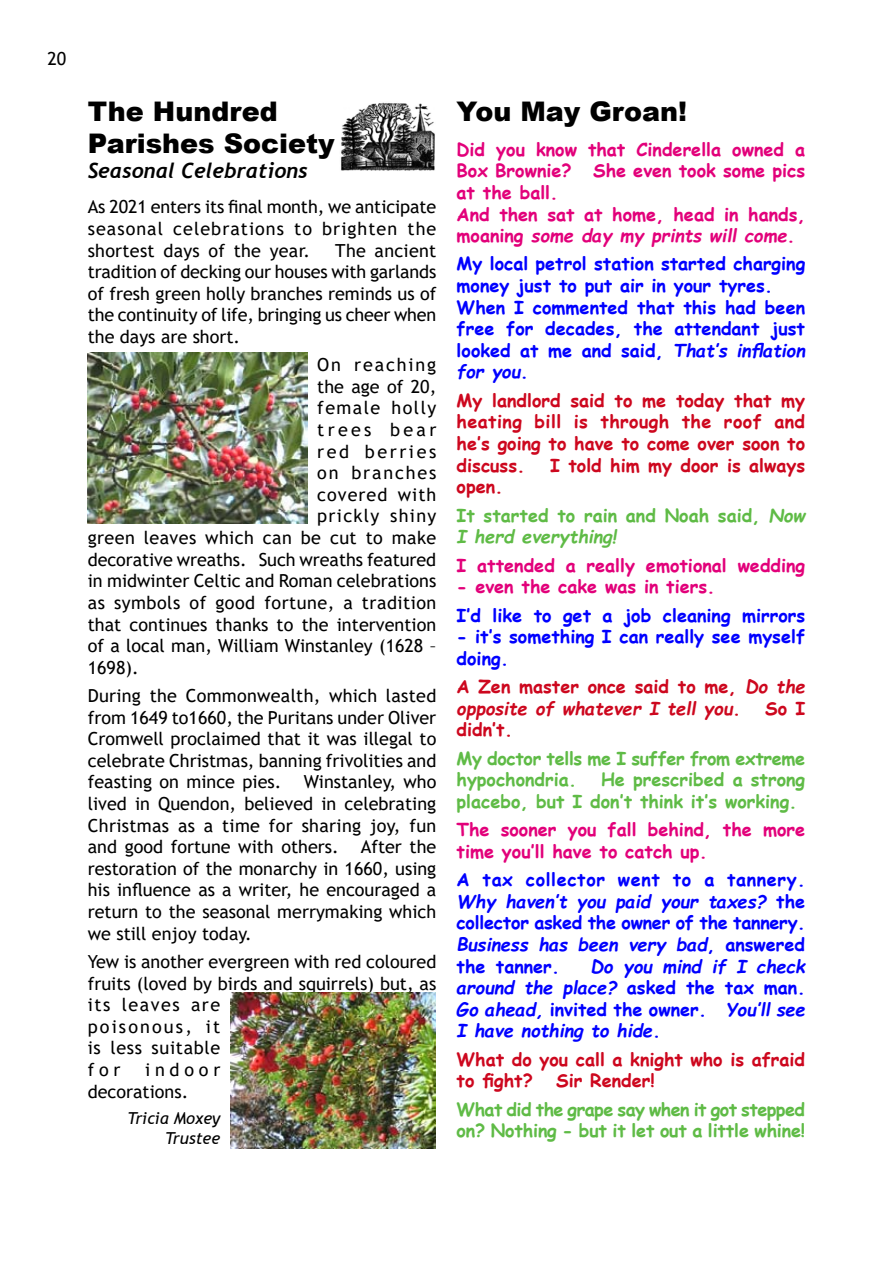
<style>
.page{position:relative;width:893px;height:1263px;background:#fff}
.page>*{position:absolute;margin:0;border:0;box-sizing:border-box;transform-origin:0 0}
.t1{font:900 27px/32.4px "Arial";color:#000}
.t2{font:italic 700 21px "Trebuchet";color:#000}
.t3{font:18px/21.6px "Trebuchet MS";color:#000;text-align:justify}
.t4{font:700 18px/21.6px "Comic Sans MS";color:#00f}
.t5{font:700 18px/21.6px "Comic Sans MS";color:#e2007a}
.t6{font:700 18px/21.6px "Comic Sans MS";color:#cd071e;text-align:justify}
.t7{font:700 18px/21.6px "Comic Sans MS";letter-spacing:-.01em;color:#5fbb46}
.t8{font:italic 700 18px/21.6px "Comic Sans MS";color:#00f;text-align:justify}
.t9{font:700 18px/21.6px "Comic Sans MS";letter-spacing:-.03em;color:#5fbb46}
.t10{font:italic 700 18px/21.6px "Comic Sans MS";color:#cd071e}
.t11{font:18px "Trebuchet MS";letter-spacing:.025em;color:#000}
.t12{font:18px "Trebuchet MS";letter-spacing:.02em;color:#000}
.t13{font:italic 700 18px "Comic Sans MS";color:#5fbb46}
.t14{font:18px "Trebuchet MS";letter-spacing:.075em;color:#000}
.t15{font:18px "Trebuchet MS";letter-spacing:.08em;color:#000}
.t16{font:18px "Trebuchet MS";letter-spacing:.06em;color:#000}
.t17{font:18px "Trebuchet MS";letter-spacing:.105em;color:#000}
.t18{font:18px "Trebuchet MS";letter-spacing:.14em;color:#000}
.t19{font:18px "Trebuchet MS";letter-spacing:.1em;color:#000}
.t20{font:18px "Trebuchet MS";letter-spacing:.185em;color:#000}
.t21{font:italic 16.5px/19.8px "Trebuchet MS";color:#000;text-align:right}
.s1{font-style:italic}
.s2{color:#cd071e}
.s3{font-style:normal}
</style>
<div class="page">
<img style="left:341px;top:102px;width:94px;height:69px">
<img style="left:88px;top:353px;width:219px;height:171px">
<img style="left:230px;top:992px;width:205px;height:156px">
<p class="t3" style="left:48px;top:48px;width:20px">20</p>
<h1 class="t1" style="left:88px;top:94px;width:249px">The Hundred<br>Parishes Society</h1>
<p class="t2" style="left:88px;top:157px;width:222px">Seasonal Celebrations</p>
<p class="t3" style="left:88px;top:196px;width:350px">As 2021 enters its final month, we anticipate seasonal celebrations to brighten the shortest days of the year.</p>
<p class="t3" style="left:88px;top:239px;width:350px;text-indent:248px">The ancient tradition of decking our houses with garlands of fresh green holly branches reminds us of the continuity of life, bringing us cheer when the days are short.</p>
<p class="t17" style="left:317px;top:353px;width:121px">On reaching</p>
<p class="t3" style="left:317px;top:376px;width:121px">the age of 20,</p>
<p class="t15" style="left:317px;top:397px;width:121px">female holly</p>
<p class="t20" style="left:317px;top:418px;width:121px">trees bear</p>
<p class="t18" style="left:317px;top:440px;width:121px">red berries</p>
<p class="t19" style="left:317px;top:461px;width:121px">on branches</p>
<p class="t16" style="left:317px;top:483px;width:121px">covered with</p>
<p class="t14" style="left:317px;top:505px;width:121px">prickly shiny</p>
<p class="t12" style="left:88px;top:526px;width:350px">green leaves which can be cut to make</p>
<p class="t3" style="left:88px;top:548px;width:350px">decorative wreaths. Such wreaths featured</p>
<p class="t3" style="left:88px;top:570px;width:350px">in midwinter Celtic and Roman celebrations</p>
<p class="t11" style="left:88px;top:591px;width:350px">as symbols of good fortune, a tradition</p>
<p class="t3" style="left:88px;top:613px;width:350px">that continues thanks to the intervention</p>
<p class="t3" style="left:88px;top:635px;width:350px">of a local man, William Winstanley (1628 –</p>
<p class="t3" style="left:88px;top:656px;width:52px">1698).</p>
<p class="t3" style="left:88px;top:685px;width:350px">During the Commonwealth, which lasted from 1649 to1660, the Puritans under Oliver Cromwell proclaimed that it was illegal to celebrate Christmas, banning frivolities and feasting on mince pies. Winstanley, who lived in Quendon, believed in celebrating Christmas as a time for sharing joy, fun and good fortune with others. After the restoration of the monarchy in 1660, using his influence as a writer, he encouraged a return to the seasonal merrymaking which we still enjoy today.</p>
<p class="t3" style="left:88px;top:951px;width:350px;text-align:left">Yew is another evergreen with red coloured fruits (loved by birds and squirrels) but, as its leaves are<br>poisonous, it<br>is less suitable<br>for</p>
<p class="t3" style="left:88px;top:1059px;width:134px;text-indent:57px">indoor decorations.</p>
<p class="t21" style="left:128px;top:1108px;width:94px">Tricia Moxey<br>Trustee</p>
<h1 class="t1" style="left:457px;top:94px;width:232px">You May Groan!</h1>
<p class="t5" style="left:457px;top:138px;width:350px">Did you know that Cinderella owned a<br>Box Brownie? She even took some pics at the ball.<br>And then sat at home, head in hands, moaning <span class="s1">some day my prints will come</span>.</p>
<p class="t4" style="left:457px;top:252px;width:350px">My local petrol station started charging money just to put air in your tyres.<br>When I commented that this had been free for decades, the attendant just looked at me and said, <span class="s1">That’s inflation for you</span>.</p>
<p class="t6" style="left:457px;top:389px;width:350px">My landlord said to me today that my heating bill is through the roof and he’s going to have to come over soon to discuss.</p>
<p class="t6" style="left:550px;top:454px;width:257px">I told him my door is always</p>
<p class="t7" style="left:457px;top:472px;width:350px;line-height:28.3px"><span class="s2">open.<br></span>It started to rain and Noah said, <span class="s1">Now</span></p>
<p class="t13" style="left:457px;top:523px;width:161px">I herd everything!</p>
<p class="t5" style="left:457px;top:553px;width:350px">I attended a really emotional wedding</p>
<p class="t5" style="left:457px;top:575px;width:260px">- even the cake was in tiers.</p>
<p class="t4" style="left:457px;top:603px;width:350px">I’d like to get a job cleaning mirrors</p>
<p class="t4" style="left:457px;top:625px;width:350px">- it’s something I can really see myself doing.</p>
<p class="t10" style="left:457px;top:675px;width:350px"><span class="s3">A Zen master once said to me,</span> Do the opposite of whatever I tell you<span class="s3">.</span></p>
<p class="t6" style="left:765px;top:697px;width:42px">So I</p>
<p class="t6" style="left:457px;top:718px;width:57px">didn’t.</p>
<p class="t7" style="left:457px;top:747px;width:350px">My doctor tells me I suffer from extreme hypochondria.</p>
<p class="t7" style="left:457px;top:768px;width:350px;text-indent:145px">He prescribed a strong placebo, but I don’t think it’s working.</p>
<p class="t5" style="left:457px;top:818px;width:350px">The sooner you fall behind, the more time you’ll have to catch up.</p>
<p class="t4" style="left:457px;top:868px;width:350px;text-align:justify">A tax collector went to a tannery.<br><span class="s1">Why haven’t you paid your taxes?</span> the collector asked the owner of the tannery.<br><span class="s1">Business has been very bad</span>, answered the tanner.</p>
<p class="t8" style="left:457px;top:954px;width:350px;text-indent:134px">Do you mind if I check around the place? <span class="s3">asked the tax man.<br></span>Go ahead, <span class="s3">invited the owner.</span> You’ll see I have nothing to hide<span class="s3">.</span></p>
<p class="t6" style="left:457px;top:1048px;width:350px">What do you call a knight who is afraid to fight?</p>
<p class="t6" style="left:556px;top:1069px;width:100px">Sir Render!</p>
<p class="t9" style="left:457px;top:1098px;width:350px">What did the grape say when it got stepped on? Nothing - but it let out a little whine!</p>
</div>
